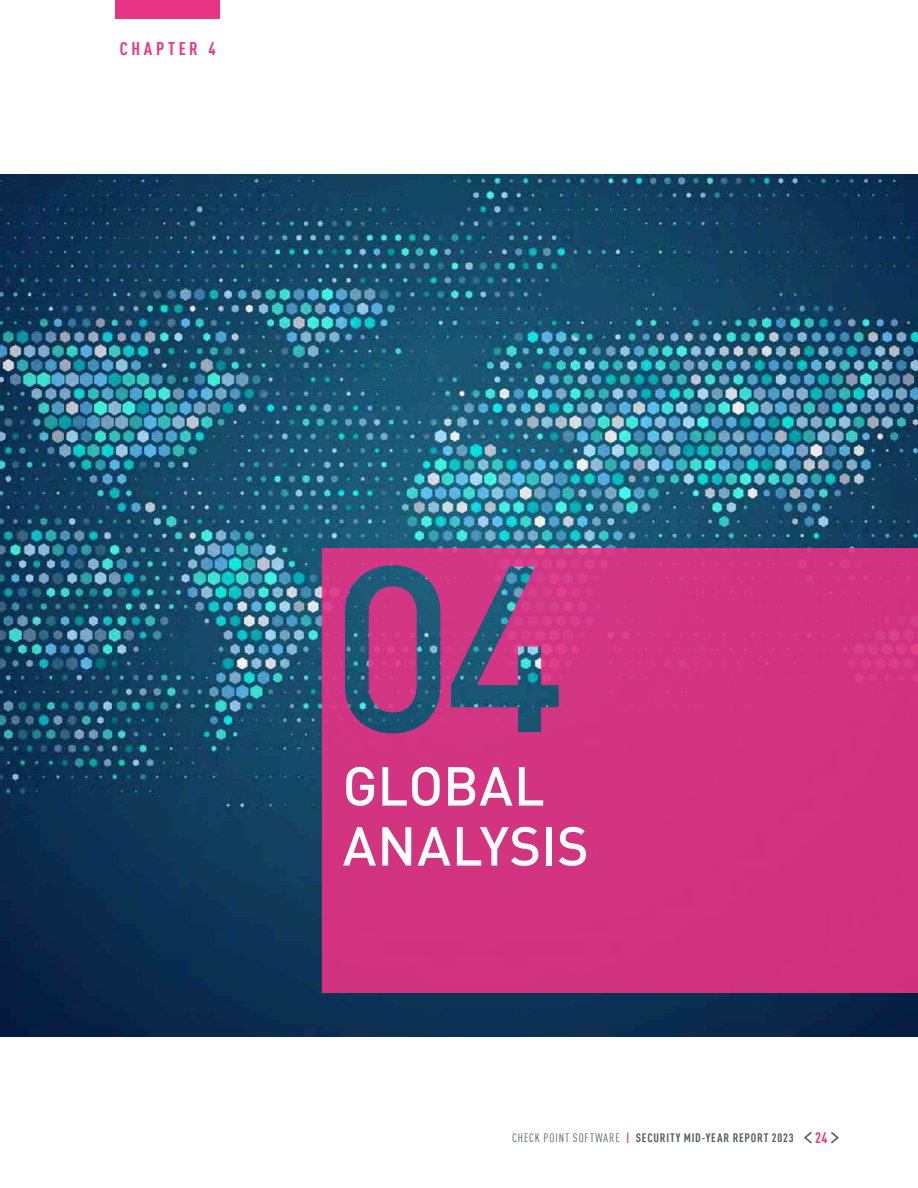
<style>
.page{position:relative;width:918px;height:1188px;background:#fff}
.page>*{position:absolute;margin:0;border:0;box-sizing:border-box;transform-origin:0 0}
.t1{font:500 54px/60px "DIN Pro";letter-spacing:.005em;color:#fff}
.t2{font:700 condensed 18px "DIN Pro";letter-spacing:.205em;color:#e73484}
.t3{font:700 condensed 15px "DIN Pro";color:#e4367b}
.t4{font:700 condensed 12px "DIN Pro";letter-spacing:.065em;color:#58595b}
.s1{font-weight:400}
.s2{font-weight:500;color:#d61a69}
</style>
<div class="page">
<svg style="left:831px;top:1132px;width:8px;height:11px"></svg>
<svg style="left:804px;top:1132px;width:8px;height:11px"></svg>
<div style="left:116px;top:0;width:104px;height:18px;background:#e73484"></div>
<img style="left:0;top:175px;width:918px;height:861px">
<svg style="left:322px;top:548px;width:596px;height:445px;background:#c73680"></svg>
<h2 class="t2" style="left:120px;top:35px;width:97px">CHAPTER 4</h2>
<h1 class="t1" style="left:343px;top:753px;width:248px">GLOBAL<br>ANALYSIS</h1>
<p class="t4" style="left:512px;top:1129px;width:283px"><span class="s1">CHECK POINT SOFTWARE</span> <span class="s2">|</span> SECURITY MID-YEAR REPORT 2023</p>
<p class="t3" style="left:815px;top:1127px;width:14px">24</p>
</div>
